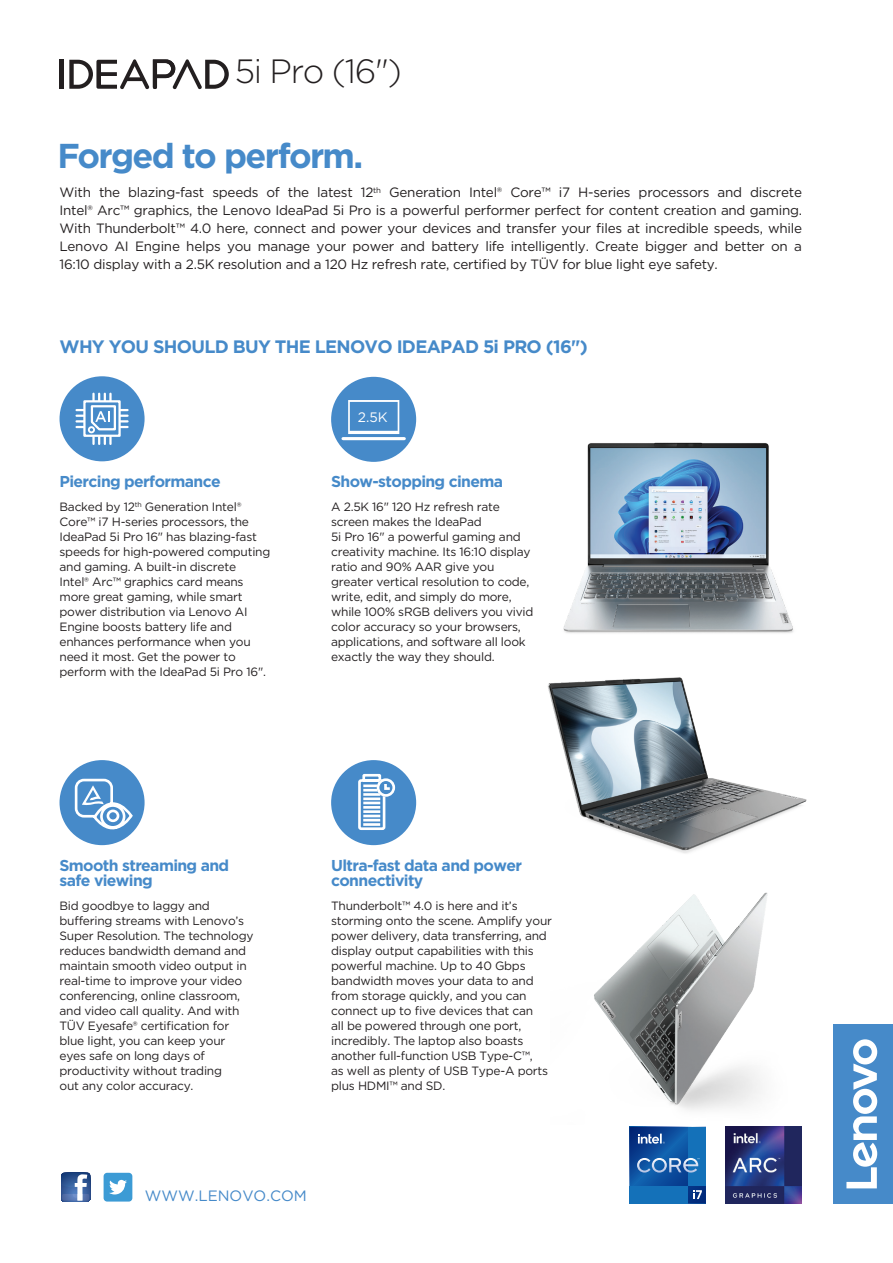
<style>
.page{position:relative;width:893px;height:1263px;background:#fff}
.page>*{position:absolute;margin:0;border:0;box-sizing:border-box;transform-origin:0 0}
.t1{font:700 34.5px "Gotham";letter-spacing:-.05em;color:#468ac9}
.t2{font:300 33.6px "Gotham";letter-spacing:-.04em;color:#231f20}
.t3{font:700 18px "Gotham";letter-spacing:-.04em;color:#468ac9}
.t4{font:700 15.75px/15px "Gotham";letter-spacing:-.04em;color:#468ac9}
.t5{font:15px "Gotham";color:#468ac9}
.t6{font:13.65px "Gotham";color:#fff}
.t7{font:13.5px/18px "Gotham";letter-spacing:-.02em;color:#231f20;text-align:justify}
.t8{font:12px/15px "Gotham";letter-spacing:-.02em;color:#231f20}
</style>
<div class="page">
<img style="left:594px;top:892px;width:194px;height:235px">
<img style="left:548px;top:677px;width:259px;height:176px">
<img style="left:563px;top:442px;width:231px;height:191px">
<div style="left:104px;top:1173px;width:28px;height:28px;background:#3c9bd5;border-radius:4px"></div>
<svg style="left:109px;top:1180px;width:18px;height:14px"></svg>
<svg style="left:61px;top:1173px;width:29px;height:28px"></svg>
<svg style="left:629px;top:1127px;width:77px;height:76px;background:#2064ab"></svg>
<div style="left:833px;top:1024px;width:60px;height:179px;background:#468ac9"></div>
<svg style="left:846px;top:1039px;width:31px;height:149px"></svg>
<hr style="left:60px;top:60px;width:4px;height:29px;background:#231f20">
<svg style="left:69px;top:59px;width:160px;height:30px"></svg>
<div style="left:331px;top:377px;width:85px;height:85px;background:#468ac9;border-radius:50%"></div>
<svg style="left:348px;top:400px;width:51px;height:34px"></svg>
<hr style="left:343px;top:437px;width:61px;height:3px;background:#fff">
<div style="left:60px;top:760px;width:85px;height:85px;background:#468ac9;border-radius:50%"></div>
<svg style="left:73px;top:778px;width:61px;height:64px"></svg>
<div style="left:331px;top:760px;width:85px;height:85px;background:#468ac9;border-radius:50%"></div>
<svg style="left:358px;top:773px;width:38px;height:57px"></svg>
<div style="left:60px;top:376px;width:85px;height:85px;background:#468ac9;border-radius:50%"></div>
<svg style="left:77px;top:394px;width:51px;height:50px"></svg>
<img style="left:725px;top:1127px;width:77px;height:76px">
<h2 class="t2" style="left:235px;top:50px;width:169px">5i Pro (16")</h2>
<h1 class="t1" style="left:57px;top:133px;width:307px">Forged to perform.</h1>
<p class="t7" style="left:60px;top:183px;width:744px">With the blazing-fast speeds of the latest 12<sup>th</sup> Generation Intel® Core™ i7 H-series processors and discrete Intel® Arc™ graphics, the Lenovo IdeaPad 5i Pro is a powerful performer perfect for content creation and gaming.<br>With Thunderbolt™ 4.0 here, connect and power your devices and transfer your files at incredible speeds, while Lenovo AI Engine helps you manage your power and battery life intelligently. Create bigger and better on a 16:10 display with a 2.5K resolution and a 120 Hz refresh rate, certified by TÜV for blue light eye safety.</p>
<h3 class="t3" style="left:60px;top:335px;width:530px">WHY YOU SHOULD BUY THE LENOVO IDEAPAD 5i PRO (16")</h3>
<h3 class="t4" style="left:60px;top:474px;width:163px">Piercing performance</h3>
<p class="t8" style="left:60px;top:499px;width:212px">Backed by 12<sup>th</sup> Generation Intel®<br>Core™ i7 H-series processors, the<br>IdeaPad 5i Pro 16" has blazing-fast speeds for high-powered computing and gaming. A built-in discrete<br>Intel® Arc™ graphics card means more great gaming, while smart power distribution via Lenovo AI<br>Engine boosts battery life and enhances performance when you need it most. Get the power to perform with the IdeaPad 5i Pro 16".</p>
<p class="t6" style="left:358px;top:408px;width:31px">2.5K</p>
<h3 class="t4" style="left:331px;top:474px;width:173px">Show-stopping cinema</h3>
<p class="t8" style="left:331px;top:499px;width:204px">A 2.5K 16" 120 Hz refresh rate screen makes the IdeaPad<br>5i Pro 16" a powerful gaming and creativity machine. Its 16:10 display ratio and 90% AAR give you greater vertical resolution to code, write, edit, and simply do more, while 100% sRGB delivers you vivid color accuracy so your browsers, applications, and software all look exactly the way they should.</p>
<h3 class="t4" style="left:60px;top:858px;width:171px">Smooth streaming and safe viewing</h3>
<p class="t8" style="left:60px;top:898px;width:195px">Bid goodbye to laggy and buffering streams with Lenovo’s<br>Super Resolution. The technology reduces bandwidth demand and maintain smooth video output in real-time to improve your video conferencing, online classroom, and video call quality. And with<br>TÜV Eyesafe® certification for blue light, you can keep your eyes safe on long days of productivity without trading<br>out any color accuracy.</p>
<h3 class="t4" style="left:331px;top:858px;width:192px">Ultra-fast data and power connectivity</h3>
<p class="t8" style="left:331px;top:898px;width:222px">Thunderbolt™ 4.0 is here and it’s storming onto the scene. Amplify your power delivery, data transferring, and display output capabilities with this powerful machine. Up to 40 Gbps bandwidth moves your data to and from storage quickly, and you can connect up to five devices that can<br>all be powered through one port, incredibly. The laptop also boasts another full-function USB Type-C™,<br>as well as plenty of USB Type-A ports plus HDMI™ and SD.</p>
<p class="t5" style="left:145px;top:1186px;width:163px">WWW.LENOVO.COM</p>
</div>
